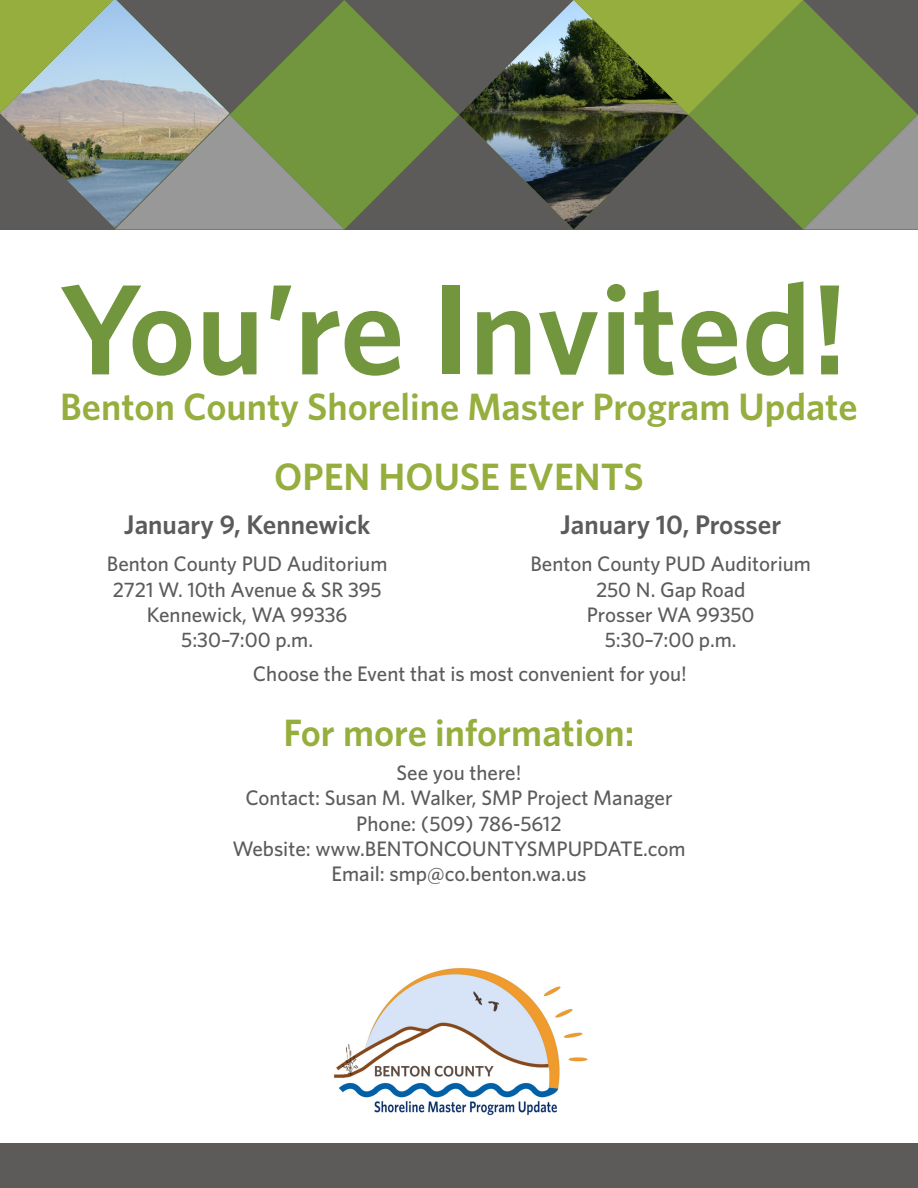
<style>
.page{position:relative;width:918px;height:1188px;background:#fff}
.page>*{position:absolute;margin:0;border:0;box-sizing:border-box;transform-origin:0 0}
.t1{font:600 128.85px "Whitney";color:#71963e}
.t2{font:600 38.1px "Whitney";color:#95ae3d}
.t3{font:600 27px "Whitney";color:#5c5b5a}
.Body_2{font:500 21px/25.2px "Whitney";color:#5c5b5a;text-align:center}
</style>
<div class="page">
<img style="left:334px;top:968px;width:254px;height:148px">
<svg style="left:344px;top:0;width:115px;height:230px;background:#66794b"></svg>
<img style="left:459px;top:0;width:115px;height:230px">
<svg style="left:574px;top:0;width:344px;height:230px;background:#6a7c47"></svg>
<svg style="left:0;top:0;width:344px;height:230px;background:#859078"></svg>
<div style="left:0;top:1143px;width:918px;height:45px;background:#5c5b5a"></div>
<h1 class="t1" style="left:59px;top:252px;width:790px">You’re Invited!</h1>
<h3 class="t2" style="left:60px;top:384px;width:799px">Benton County Shoreline Master Program Update</h3>
<h3 class="t2" style="left:274px;top:453px;width:371px">OPEN HOUSE EVENTS</h3>
<h3 class="t3" style="left:124px;top:508px;width:248px">January 9, Kennewick</h3>
<h3 class="Body_2" style="left:107px;top:551px;width:282px">Benton County PUD Auditorium<br>2721 W. 10th Avenue &amp; SR 395<br>Kennewick, WA 99336<br>5:30–7:00 p.m.</h3>
<h3 class="t3" style="left:560px;top:508px;width:223px">January 10, Prosser</h3>
<h3 class="Body_2" style="left:531px;top:551px;width:282px">Benton County PUD Auditorium<br>250 N. Gap Road<br>Prosser WA 99350<br>5:30–7:00 p.m.</h3>
<p class="Body_2" style="left:253px;top:661px;width:436px">Choose the Event that is most convenient for you!</p>
<h3 class="t2" style="left:283px;top:710px;width:353px">For more information:</h3>
<p class="Body_2" style="left:397px;top:760px;width:126px">See you there!</p>
<p class="Body_2" style="left:245px;top:785px;width:429px">Contact: Susan M. Walker, SMP Project Manager</p>
<p class="Body_2" style="left:356px;top:810px;width:207px">Phone: (509) 786-5612</p>
<p class="Body_2" style="left:232px;top:835px;width:455px">Website: www.BENTONCOUNTYSMPUPDATE.com</p>
<p class="Body_2" style="left:332px;top:860px;width:256px">Email: smp@co.benton.wa.us</p>
</div>
